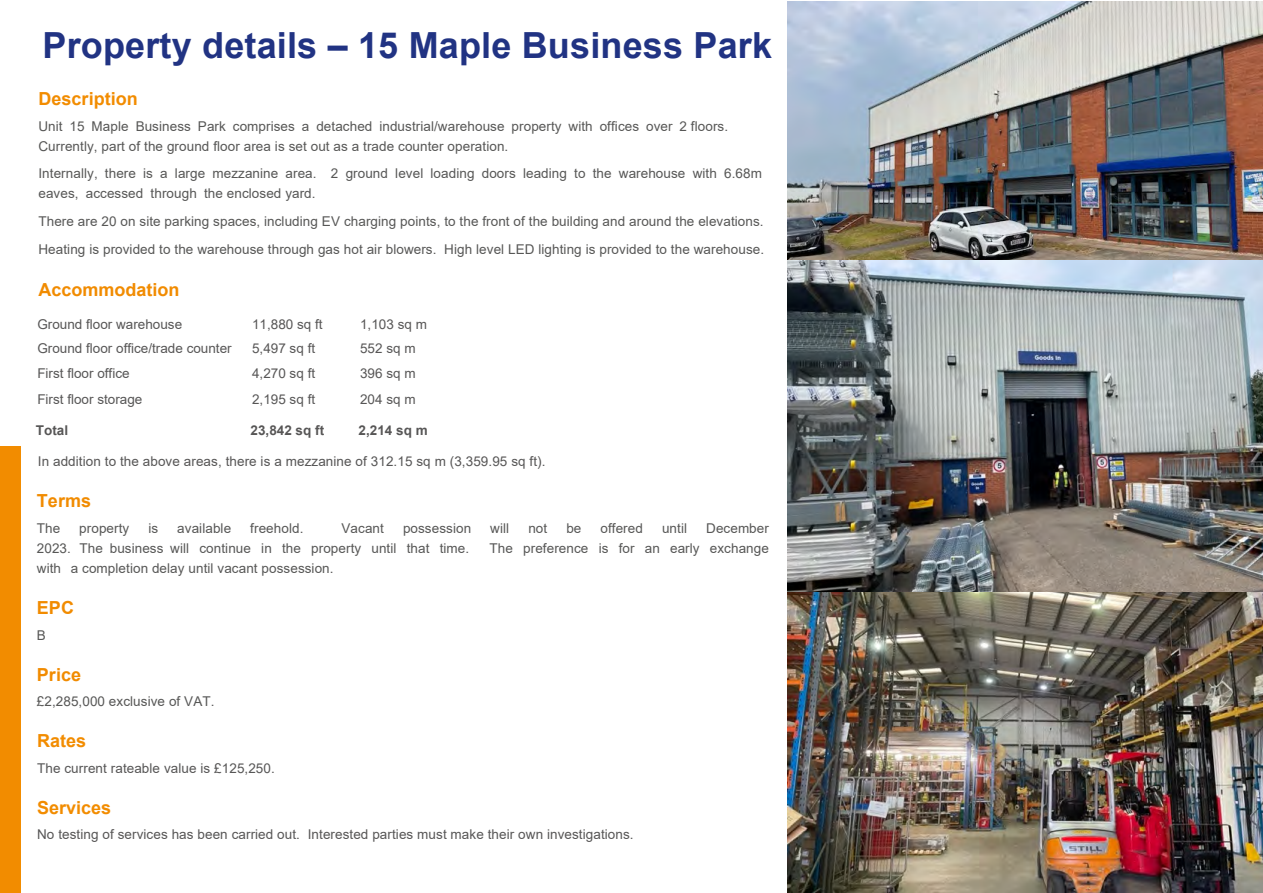
<style>
.page{position:relative;width:1263px;height:893px;background:#fff}
.page>*{position:absolute;margin:0;border:0;box-sizing:border-box;transform-origin:0 0}
.t1{font:700 36px "Arial";letter-spacing:.005em;color:#213383}
.t2{font:700 18px "Arial";color:#f18b00}
.t3{font:700 18px "Arial";color:#f28c00}
.t4{font:13.5px/20.1px "Arial";letter-spacing:.005em;color:#575756}
.t5{font:13.5px "Arial";letter-spacing:.005em;color:#575656}
.t6{font:700 13.5px "Arial";color:#575656}
</style>
<div class="page">
<div style="left:0;top:446px;width:21px;height:447px;background:#f28c00"></div>
<img style="left:787px;top:535px;width:476px;height:358px">
<img style="left:787px;top:2px;width:476px;height:357px">
<img style="left:788px;top:261px;width:475px;height:331px">
<h1 class="t1" style="left:43px;top:20px;width:731px">Property details – 15 Maple Business Park</h1>
<h2 class="t3" style="left:38px;top:86px;width:101px">Description</h2>
<p class="t4" style="left:38px;top:116px;width:691px">Unit 15 Maple Business Park comprises a detached industrial/warehouse property with offices over 2 floors.<br>Currently, part of the ground floor area is set out as a trade counter operation.</p>
<p class="t4" style="left:38px;top:163px;width:725px">Internally, there is a large mezzanine area. 2 ground level loading doors leading to the warehouse with 6.68m eaves, accessed through the enclosed yard.</p>
<p class="t4" style="left:38px;top:207px;width:727px;line-height:27.6px">There are 20 on site parking spaces, including EV charging points, to the front of the building and around the elevations.<br>Heating is provided to the warehouse through gas hot air blowers. High level LED lighting is provided to the warehouse.</p>
<h2 class="t2" style="left:38px;top:277px;width:143px">Accommodation</h2>
<p class="t5" style="left:37px;top:315px;width:146px">Ground floor warehouse</p>
<p class="t5" style="left:252px;top:315px;width:72px">11,880 sq ft</p>
<p class="t5" style="left:360px;top:315px;width:68px">1,103 sq m</p>
<p class="t5" style="left:37px;top:339px;width:196px">Ground floor office/trade counter</p>
<p class="t5" style="left:252px;top:339px;width:65px">5,497 sq ft</p>
<p class="t5" style="left:360px;top:339px;width:57px">552 sq m</p>
<p class="t5" style="left:37px;top:364px;width:94px">First floor office</p>
<p class="t5" style="left:252px;top:364px;width:65px">4,270 sq ft</p>
<p class="t5" style="left:360px;top:364px;width:57px">396 sq m</p>
<p class="t5" style="left:37px;top:390px;width:107px">First floor storage</p>
<p class="t5" style="left:252px;top:390px;width:65px">2,195 sq ft</p>
<p class="t5" style="left:360px;top:390px;width:57px">204 sq m</p>
<p class="t6" style="left:36px;top:421px;width:34px">Total</p>
<p class="t6" style="left:251px;top:421px;width:75px">23,842 sq ft</p>
<p class="t6" style="left:359px;top:421px;width:71px">2,214 sq m</p>
<p class="t5" style="left:38px;top:452px;width:509px">In addition to the above areas, there is a mezzanine of 312.15 sq m (3,359.95 sq ft).</p>
<h2 class="t2" style="left:37px;top:488px;width:56px">Terms</h2>
<p class="t4" style="left:37px;top:518px;width:25px">The</p>
<p class="t4" style="left:79px;top:518px;width:52px">property</p>
<p class="t4" style="left:148px;top:518px;width:11px">is</p>
<p class="t4" style="left:177px;top:518px;width:55px">available</p>
<p class="t4" style="left:250px;top:518px;width:55px">freehold.</p>
<p class="t4" style="left:341px;top:518px;width:44px">Vacant</p>
<p class="t4" style="left:403px;top:518px;width:70px">possession</p>
<p class="t4" style="left:490px;top:518px;width:20px">will</p>
<p class="t4" style="left:528px;top:518px;width:20px">not</p>
<p class="t4" style="left:566px;top:518px;width:17px">be</p>
<p class="t4" style="left:600px;top:518px;width:44px">offered</p>
<p class="t4" style="left:662px;top:518px;width:27px">until</p>
<p class="t4" style="left:706px;top:518px;width:64px">December</p>
<p class="t4" style="left:37px;top:538px;width:434px">2023. The business will continue in the property until that time.</p>
<p class="t4" style="left:490px;top:538px;width:281px">The preference is for an early exchange</p>
<p class="t4" style="left:37px;top:558px;width:298px">with a completion delay until vacant possession.</p>
<h2 class="t2" style="left:37px;top:595px;width:39px">EPC</h2>
<p class="t4" style="left:37px;top:625px;width:11px">B</p>
<h2 class="t2" style="left:37px;top:662px;width:46px">Price</h2>
<p class="t4" style="left:37px;top:691px;width:179px">£2,285,000 exclusive of VAT.</p>
<h2 class="t3" style="left:37px;top:728px;width:50px">Rates</h2>
<p class="t5" style="left:37px;top:758px;width:239px">The current rateable value is £125,250.</p>
<h2 class="t3" style="left:37px;top:795px;width:75px">Services</h2>
<p class="t5" style="left:37px;top:825px;width:598px">No testing of services has been carried out. Interested parties must make their own investigations.</p>
</div>
